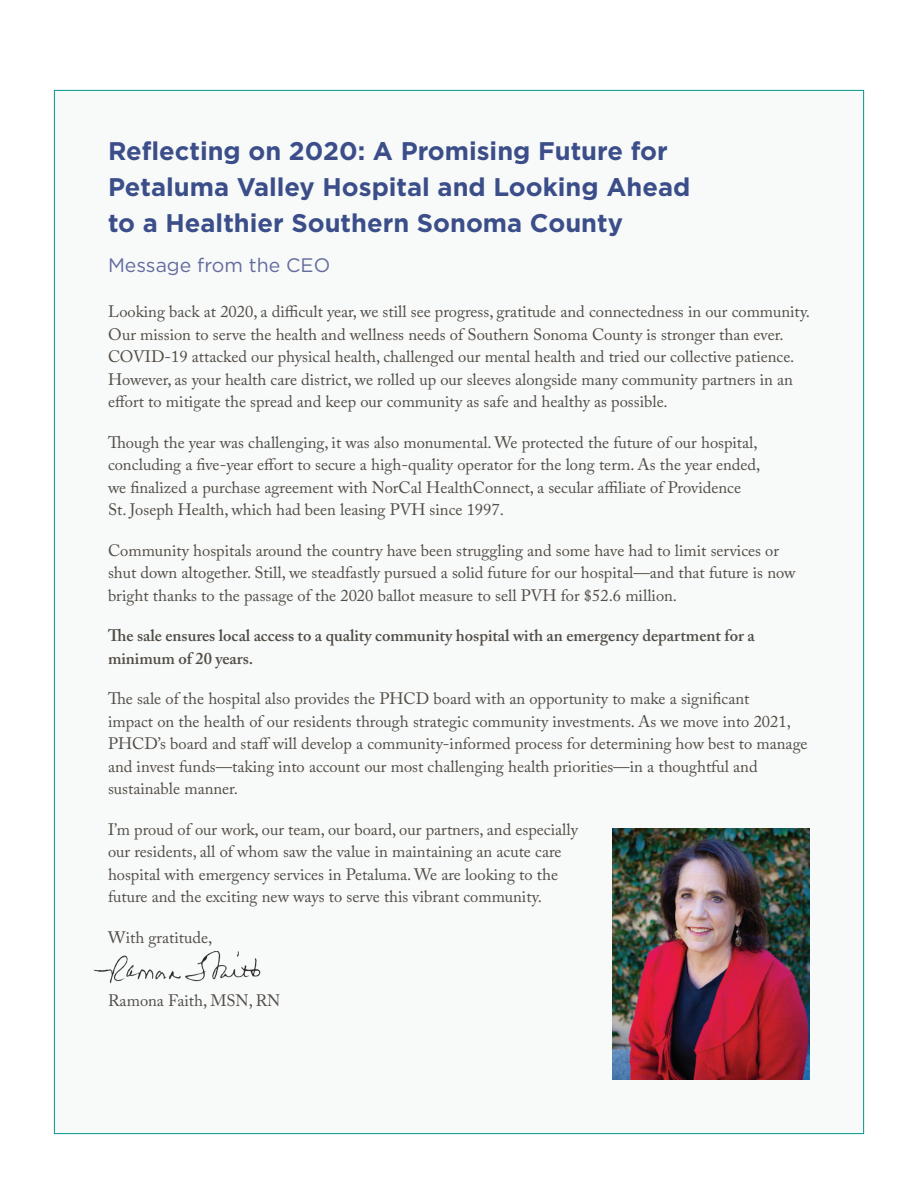
<style>
.page{position:relative;width:918px;height:1188px;background:#fff}
.page>*{position:absolute;margin:0;border:0;box-sizing:border-box;transform-origin:0 0}
.head{font:700 25.5px/36px "Gotham";color:#3b4e89}
.subhead{font:19.5px "Gotham";color:#656b9d}
.body_11_15{font:16.5px/22.5px "Adobe Caslon Pro";color:#524c45}
.body_11_15-2{font:600 16.5px/22.5px "Adobe Caslon Pro";color:#524c45}
</style>
<div class="page">
<div style="left:54px;top:90px;width:810px;height:1044px;background:#f7faf9;border:1px solid #039588"></div>
<img style="left:612px;top:828px;width:198px;height:252px">
<img style="left:94px;top:951px;width:167px;height:33px">
<p class="head" style="left:108px;top:133px;width:584px">Reflecting on 2020: A Promising Future for<br>Petaluma Valley Hospital and Looking Ahead to a Healthier Southern Sonoma County</p>
<p class="subhead" style="left:108px;top:253px;width:224px">Message from the CEO</p>
<p class="body_11_15" style="left:108px;top:300px;width:704px">Looking back at 2020, a difficult year, we still see progress, gratitude and connectedness in our community.<br>Our mission to serve the health and wellness needs of Southern Sonoma County is stronger than ever.<br>COVID-19 attacked our physical health, challenged our mental health and tried our collective patience.<br>However, as your health care district, we rolled up our sleeves alongside many community partners in an effort to mitigate the spread and keep our community as safe and healthy as possible.</p>
<p class="body_11_15" style="left:108px;top:431px;width:654px">Though the year was challenging, it was also monumental. We protected the future of our hospital, concluding a five-year effort to secure a high-quality operator for the long term. As the year ended, we finalized a purchase agreement with NorCal HealthConnect, a secular affiliate of Providence St. Joseph Health, which had been leasing PVH since 1997.</p>
<p class="body_11_15" style="left:108px;top:539px;width:689px">Community hospitals around the country have been struggling and some have had to limit services or shut down altogether. Still, we steadfastly pursued a solid future for our hospital—and that future is now bright thanks to the passage of the 2020 ballot measure to sell PVH for $52.6 million.</p>
<p class="body_11_15-2" style="left:108px;top:624px;width:648px">The sale ensures local access to a quality community hospital with an emergency department for a minimum of 20 years.</p>
<p class="body_11_15" style="left:108px;top:687px;width:701px">The sale of the hospital also provides the PHCD board with an opportunity to make a significant<br>impact on the health of our residents through strategic community investments. As we move into 2021, PHCD’s board and staff will develop a community-informed process for determining how best to manage and invest funds—taking into account our most challenging health priorities—in a thoughtful and sustainable manner.</p>
<p class="body_11_15" style="left:108px;top:818px;width:472px">I’m proud of our work, our team, our board, our partners, and especially our residents, all of whom saw the value in maintaining an acute care hospital with emergency services in Petaluma. We are looking to the future and the exciting new ways to serve this vibrant community.</p>
<p class="body_11_15" style="left:108px;top:926px;width:106px">With gratitude,</p>
<p class="body_11_15" style="left:108px;top:989px;width:174px">Ramona Faith, MSN, RN</p>
</div>
